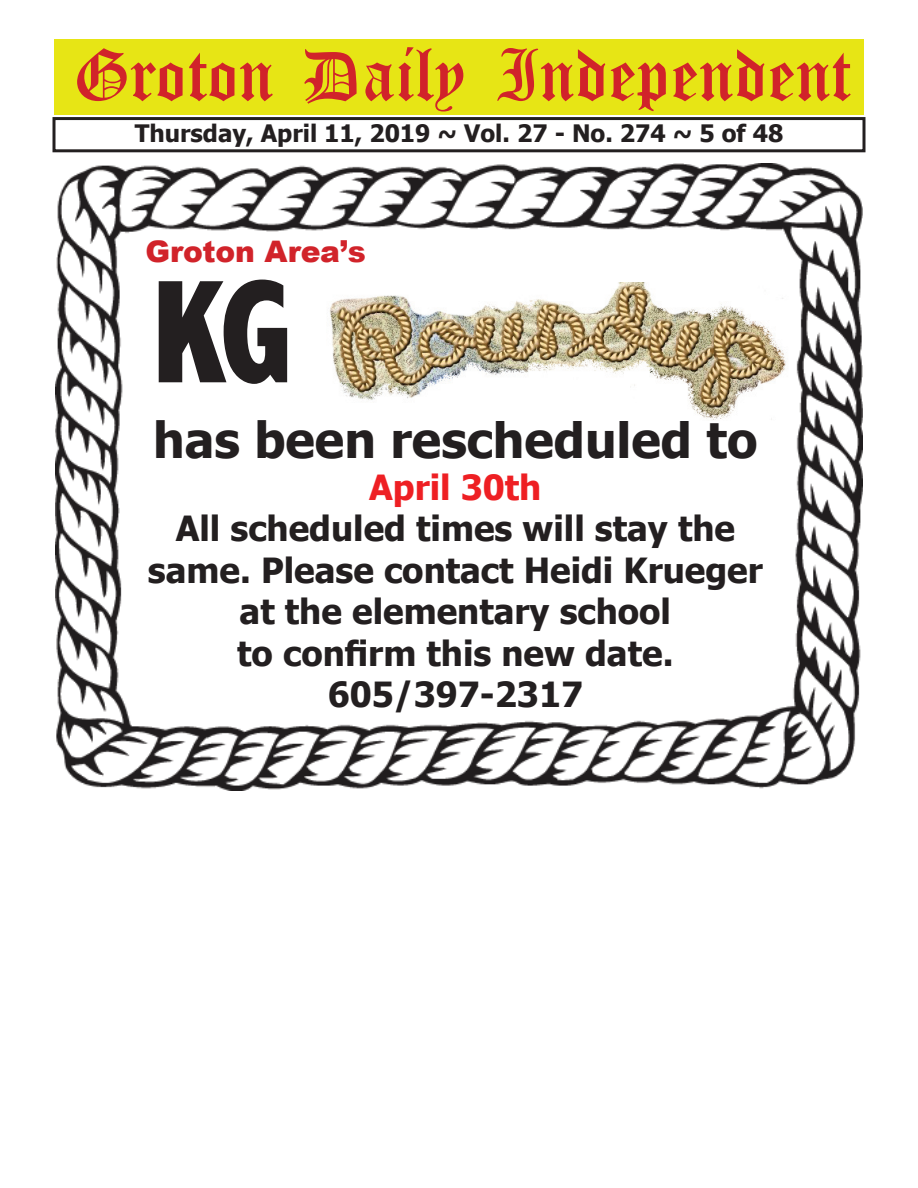
<style>
.page{position:relative;width:918px;height:1188px;background:#fff}
.page>*{position:absolute;margin:0;border:0;box-sizing:border-box;transform-origin:0 0}
.t1{font:800 condensed 148.35px "Abadi";color:#231f20}
.t2{font:54px "Old English Five";color:#d1232a}
.t3{font:700 49.5px "Tahoma";color:#231f20}
.t4{font:700 34.65px/41.5px "Tahoma";color:#231f20;text-align:center}
.t5{font:700 34.65px "Tahoma";color:#ee1f23}
.t6{font:900 29.7px "Arial";letter-spacing:-.005em;color:#d1232a}
.t7{font:700 24px "Tahoma";color:#231f20}
</style>
<div class="page">
<div style="left:52px;top:117px;width:814px;height:35px;border:3px solid #231f20"></div>
<div style="left:54px;top:40px;width:810px;height:75px;background:#e7e515"></div>
<img style="left:56px;top:164px;width:806px;height:626px">
<img style="left:322px;top:282px;width:466px;height:138px">
<h2 class="t2" style="left:73px;top:50px;width:779px">Groton Daily Independent</h2>
<p class="t7" style="left:135px;top:116px;width:650px">Thursday, April 11, 2019 ~ Vol. 27 - No. 274 ~ 5 of 48</p>
<p class="t6" style="left:146px;top:230px;width:222px">Groton Area’s</p>
<h1 class="t1" style="left:152px;top:247px;width:143px">KG</h1>
<h3 class="t3" style="left:153px;top:405px;width:606px">has been rescheduled to</h3>
<p class="t5" style="left:369px;top:463px;width:174px">April 30th</p>
<p class="t4" style="left:148px;top:506px;width:616px">All scheduled times will stay the same. Please contact Heidi Krueger at the elementary school<br>to confirm this new date.<br>605/397-2317</p>
</div>
